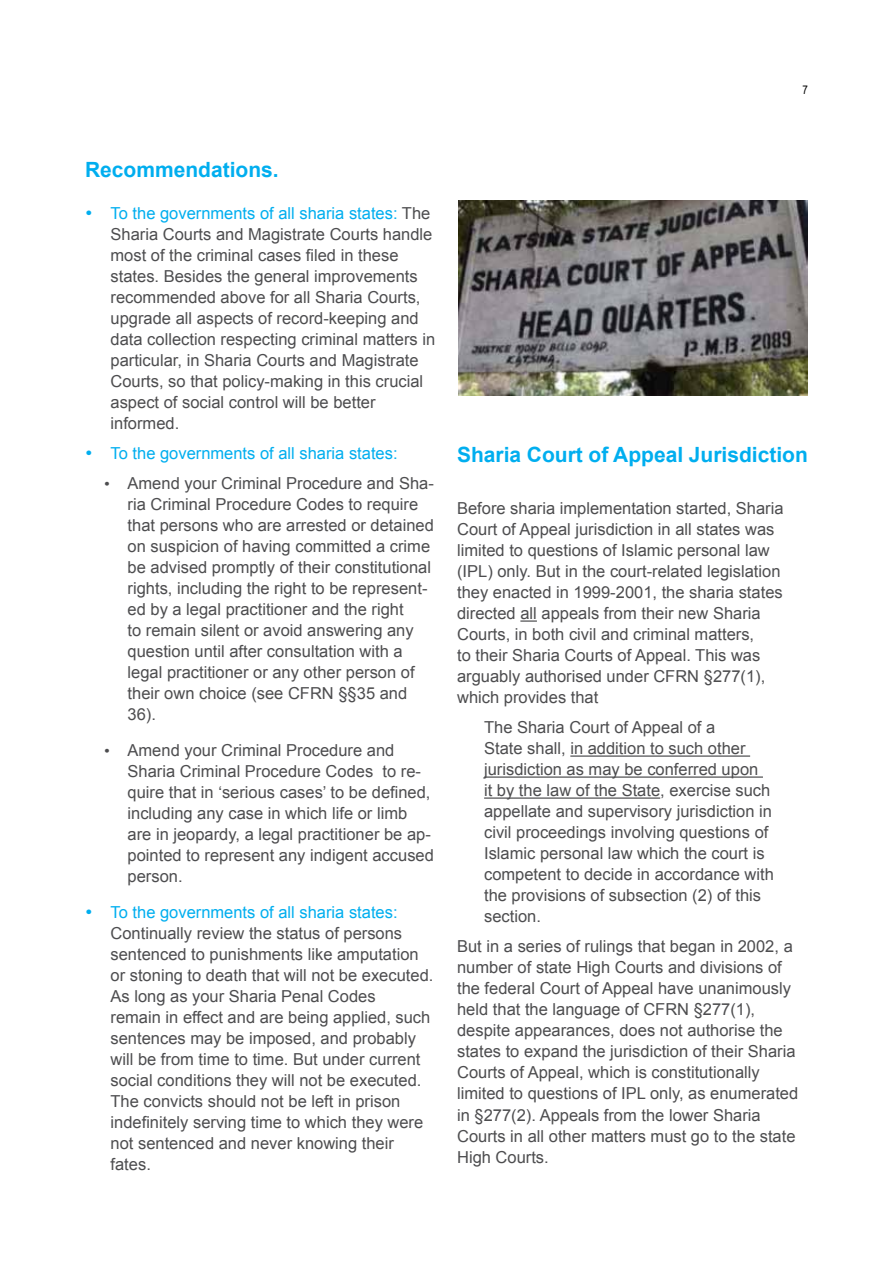
<style>
.page{position:relative;width:893px;height:1263px;background:#fff}
.page>*{position:absolute;margin:0;border:0;box-sizing:border-box;transform-origin:0 0}
.t1{font:700 21px "Arial";color:#00aeef}
.t2{font:16.5px/21px "Arial";color:#4d4d4f}
.t3{font:16.5px "Arial";color:#00aeef}
.t4{font:12px "Arial Narrow";color:#000}
.s1{color:#00aeef}
.s2{font-family:"Courier New"}
</style>
<div class="page">
<svg style="left:520px;top:620px;width:17px;height:2px"></svg>
<hr style="left:570px;top:755px;width:180px;height:2px;background:#4d4d4f">
<hr style="left:484px;top:776px;width:279px;height:2px;background:#4d4d4f">
<hr style="left:484px;top:797px;width:176px;height:2px;background:#4d4d4f">
<img style="left:459px;top:201px;width:349px;height:194px">
<p class="t4" style="left:802px;top:81px;width:7px">7</p>
<p class="t1" style="left:85px;top:155px;width:195px">Recommendations.</p>
<p class="t2" style="left:111px;top:203px;width:326px;text-indent:-26px"><span class="s1">• To the governments of all sharia states:</span> The Sharia Courts and Magistrate Courts handle most of the criminal cases filed in these states. Besides the general improvements recommended above for all Sharia Courts, upgrade all aspects of record-keeping and data collection respecting criminal matters in particular, in Sharia Courts and Magistrate Courts, so that policy-making in this crucial aspect of social control will be better informed.</p>
<p class="t3" style="left:85px;top:442px;width:314px">• To the governments of all sharia states:</p>
<p class="t2" style="left:128px;top:473px;width:308px;text-indent:-26px"><span class="s2">•</span> Amend your Criminal Procedure and Sha&shy;ria Criminal Procedure Codes to require that persons who are arrested or detained on suspicion of having committed a crime be advised promptly of their constitutional rights, including the right to be represent&shy;ed by a legal practitioner and the right<br>to remain silent or avoid answering any question until after consultation with a legal practitioner or any other person of their own choice (see CFRN §§35 and 36).</p>
<p class="t2" style="left:128px;top:740px;width:308px;text-indent:-26px"><span class="s2">•</span> Amend your Criminal Procedure and Sharia Criminal Procedure Codes to re&shy;quire that in ‘serious cases’ to be defined, including any case in which life or limb are in jeopardy, a legal practitioner be ap&shy;pointed to represent any indigent accused person.</p>
<p class="t2" style="left:111px;top:902px;width:324px;text-indent:-26px"><span class="s1">• To the governments of all sharia states:<br></span>Continually review the status of persons sentenced to punishments like amputation or stoning to death that will not be executed.<br>As long as your Sharia Penal Codes<br>remain in effect and are being applied, such sentences may be imposed, and probably will be from time to time. But under current social conditions they will not be executed.<br>The convicts should not be left in prison indefinitely serving time to which they were not sentenced and never knowing their fates.</p>
<p class="t1" style="left:457px;top:440px;width:352px">Sharia Court of Appeal Jurisdiction</p>
<p class="t2" style="left:457px;top:498px;width:328px">Before sharia implementation started, Sharia Court of Appeal jurisdiction in all states was limited to questions of Islamic personal law (IPL) only. But in the court-related legislation they enacted in 1999-2001, the sharia states directed all appeals from their new Sharia Courts, in both civil and criminal matters,<br>to their Sharia Courts of Appeal. This was arguably authorised under CFRN §277(1), which provides that</p>
<p class="t2" style="left:484px;top:717px;width:291px">The Sharia Court of Appeal of a<br>State shall, in addition to such other jurisdiction as may be conferred upon<br>it by the law of the State, exercise such appellate and supervisory jurisdiction in civil proceedings involving questions of Islamic personal law which the court is competent to decide in accordance with the provisions of subsection (2) of this section.</p>
<p class="t2" style="left:457px;top:936px;width:343px">But in a series of rulings that began in 2002, a number of state High Courts and divisions of the federal Court of Appeal have unanimously held that the language of CFRN §277(1), despite appearances, does not authorise the states to expand the jurisdiction of their Sharia Courts of Appeal, which is constitutionally limited to questions of IPL only, as enumerated in §277(2). Appeals from the lower Sharia Courts in all other matters must go to the state High Courts.</p>
</div>
